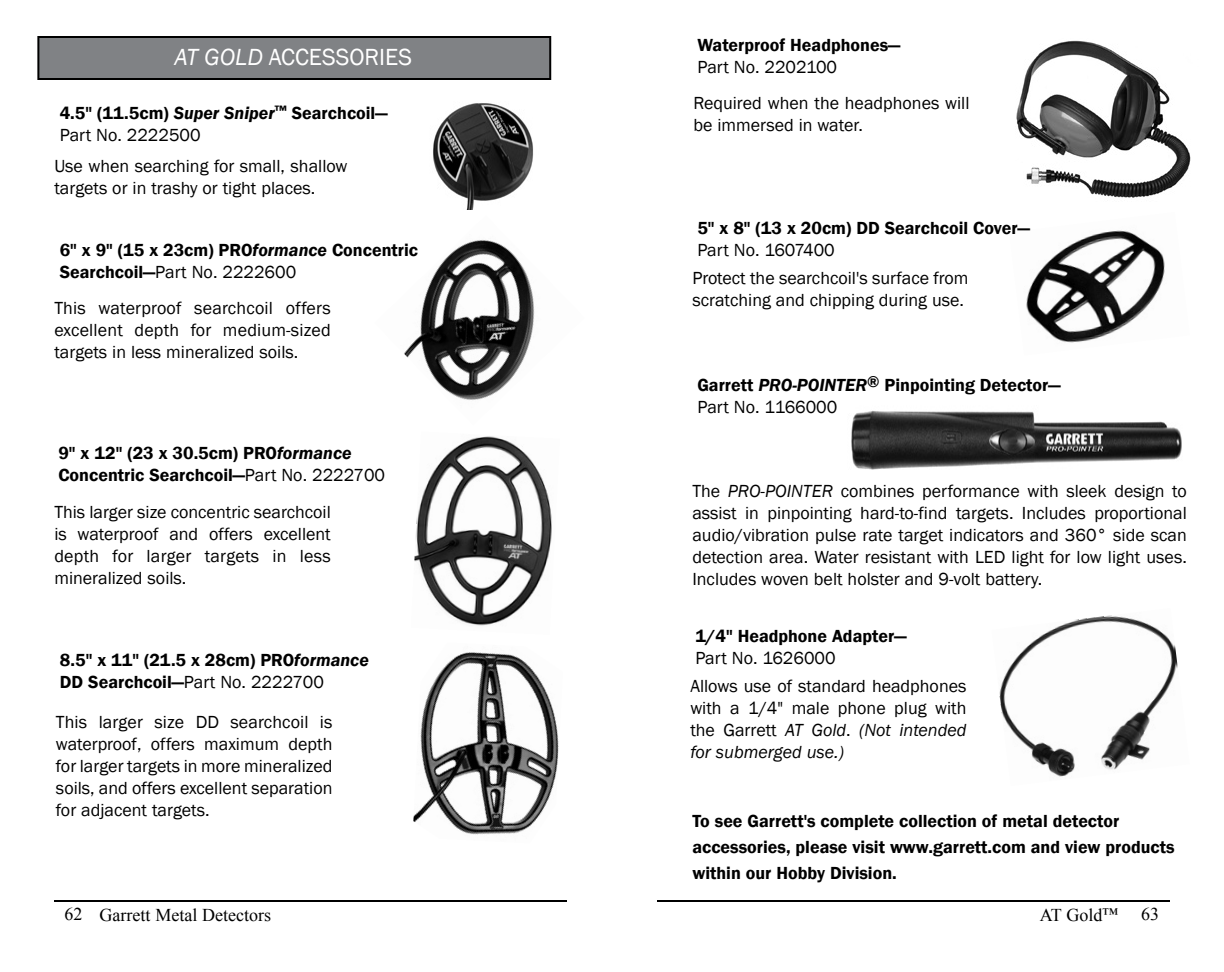
<style>
.page{position:relative;width:1224px;height:972px;background:#fff}
.page>*{position:absolute;margin:0;border:0;box-sizing:border-box;transform-origin:0 0}
.t1{font:24px "Franklin Gothic";color:#fff}
.t2{font:18px/22px "Franklin Gothic";color:#000;text-align:justify}
.t3{font:600 18px/22px "Franklin Gothic";color:#000}
.t4{font:18px "Times New Roman";color:#000}
.s1{font-style:italic}
.s2{font-weight:400}
.s3{font-size:16px}
</style>
<div class="page">
<hr style="left:657px;top:900px;width:513px;height:2px;background:#000">
<hr style="left:54px;top:900px;width:513px;height:2px;background:#000">
<div style="left:38px;top:37px;width:512px;height:42px;background:#808285"></div>
<div style="left:37px;top:36px;width:514px;height:44px;border:2px solid #000"></div>
<img style="left:433px;top:103px;width:100px;height:107px">
<img style="left:404px;top:240px;width:131px;height:160px">
<img style="left:414px;top:436px;width:138px;height:190px">
<img style="left:413px;top:652px;width:146px;height:183px">
<img style="left:1026px;top:230px;width:139px;height:113px">
<img style="left:851px;top:410px;width:331px;height:60px">
<img style="left:1016px;top:40px;width:175px;height:158px">
<img style="left:999px;top:615px;width:179px;height:162px">
<h1 class="t1" style="left:175px;top:42px;width:239px"><span class="s1">AT GOLD</span> ACCESSORIES</h1>
<p class="t3" style="left:60px;top:103px;width:329px">4.5" (11.5cm) <span class="s1">Super Sniper</span><sup>™</sup> Searchcoil—<br><span class="s2">Part No. 2222500</span></p>
<p class="t2" style="left:54px;top:156px;width:295px">Use when searching for small, shallow targets or in trashy or tight places.</p>
<p class="t3" style="left:60px;top:240px;width:360px">6" x 9" (15 x 23cm) PRO<span class="s1">formance</span> Concentric<br>Searchcoil—<span class="s2">Part No. 2222600</span></p>
<p class="t2" style="left:54px;top:297px;width:278px">This waterproof searchcoil offers excellent depth for medium-sized targets in less mineralized soils.</p>
<p class="t3" style="left:58px;top:442px;width:328px">9" x 12" (23 x 30.5cm) PRO<span class="s1">formance<br></span>Concentric Searchcoil—<span class="s2">Part No. 2222700</span></p>
<p class="t2" style="left:54px;top:502px;width:278px">This larger size concentric searchcoil is waterproof and offers excellent depth for larger targets in less mineralized soils.</p>
<p class="t3" style="left:60px;top:649px;width:310px">8.5" x 11" (21.5 x 28cm) PRO<span class="s1">formance<br></span>DD Searchcoil—<span class="s2">Part No. 2222700</span></p>
<p class="t2" style="left:56px;top:711px;width:278px">This larger size DD searchcoil is waterproof, offers maximum depth for larger targets in more mineralized soils, and offers excellent separation for adjacent targets.</p>
<p class="t3" style="left:697px;top:34px;width:204px">Waterproof Headphones—</p>
<p class="t2" style="left:694px;top:49px;width:278px;line-height:36.6px">Part No. 2202100<br>Required when the headphones will</p>
<p class="t2" style="left:694px;top:115px;width:171px">be immersed in water.</p>
<p class="t3" style="left:697px;top:217px;width:334px">5" x 8" (13 x 20cm) DD Searchcoil Cover—</p>
<p class="t2" style="left:692px;top:236px;width:278px;line-height:28.6px">Part No. 1607400<br>Protect the searchcoil's surface from</p>
<p class="t2" style="left:692px;top:290px;width:273px">scratching and chipping during use.</p>
<p class="t3" style="left:697px;top:374px;width:365px">Garrett <span class="s1">PRO-POINTER</span><sup>®</sup> Pinpointing Detector—<br><span class="s2">Part No. 1166000</span></p>
<p class="t2" style="left:692px;top:480px;width:496px">The <span class="s1">PRO-POINTER</span> combines performance with sleek design to assist in pinpointing hard-to-find targets. Includes proportional audio/vibration pulse rate target indicators and 360° side scan detection area. Water resistant with LED light for low light uses.<br>Includes woven belt holster and 9-volt battery.</p>
<p class="t3" style="left:695px;top:625px;width:213px">1/4" Headphone Adapter—</p>
<p class="t2" style="left:690px;top:644px;width:278px;line-height:28.6px">Part No. 1626000<br>Allows use of standard headphones</p>
<p class="t2" style="left:690px;top:698px;width:278px">with a 1/4" male phone plug with the Garrett <span class="s1">AT Gold</span>. <span class="s1">(Not intended for submerged use.)</span></p>
<p class="t3" style="left:692px;top:808px;width:484px;line-height:26px">To see Garrett's complete collection of metal detector accessories, please visit www.garrett.com and view products within our Hobby Division.</p>
<p class="t4" style="left:64px;top:903px;width:208px">62 Garrett Metal Detectors</p>
<p class="t4" style="left:1040px;top:903px;width:80px">AT Gold<span class="s3">™</span></p>
<p class="t4" style="left:1141px;top:902px;width:19px">63</p>
</div>
